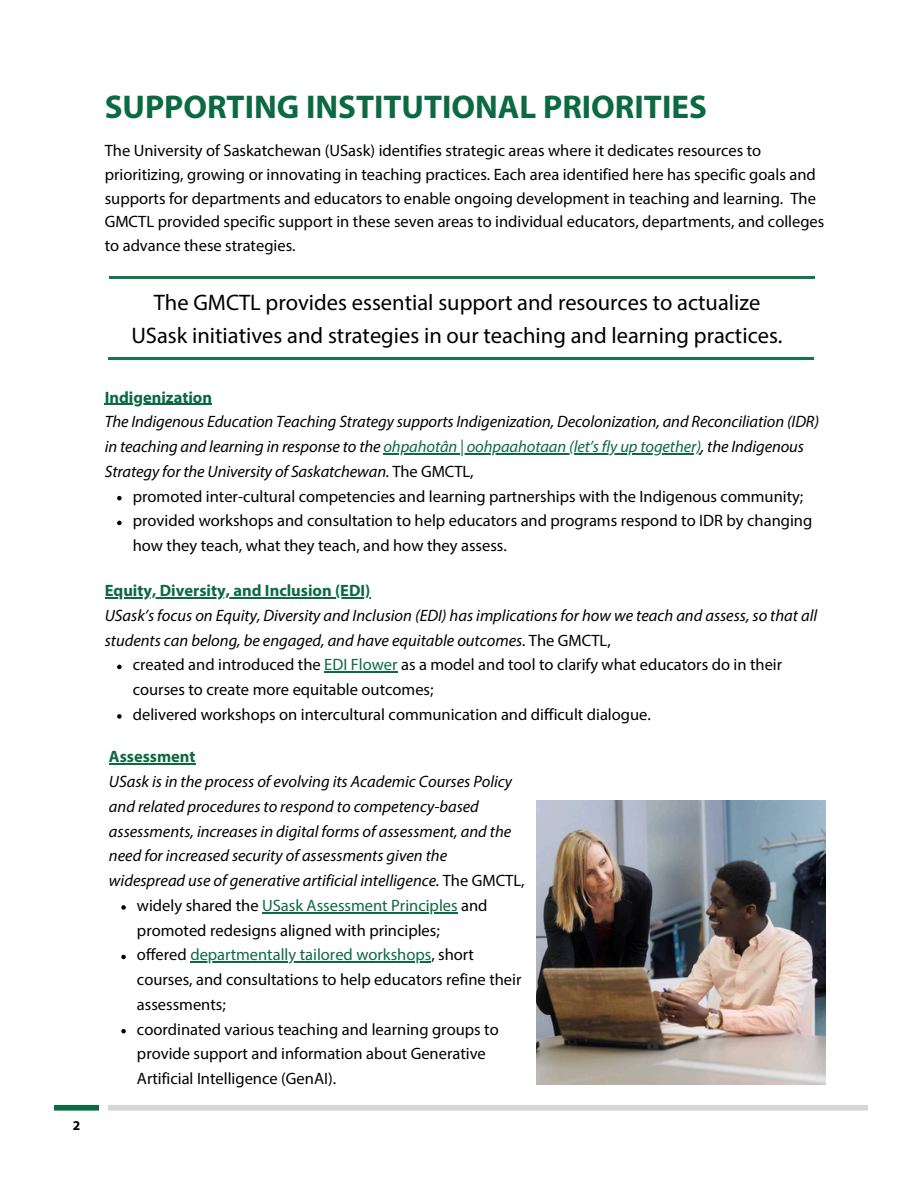
<style>
.page{position:relative;width:918px;height:1188px;background:#fff}
.page>*{position:absolute;margin:0;border:0;box-sizing:border-box;transform-origin:0 0}
.t1{font:700 33px "Myriad Pro";color:#0b6a41}
.t2{font:22.5px/33.8px "Myriad Pro";color:#000;text-align:center}
.t3{font:16.5px/24.8px "Myriad Pro";color:#000}
.t4{font:italic 16.5px/24.8px "Myriad Pro";color:#000}
.t5{font:700 16.5px "Myriad Pro";color:#0b6a41}
.t6{font:16.5px "Myriad Pro";color:#0b6a41}
.t7{font:700 13.5px "Myriad Pro";color:#000}
.s1{color:#0b6a41}
.s2{font-style:italic}
.s3{font-style:normal}
.s4{color:#000}
</style>
<div class="page">
<hr style="left:109px;top:276px;width:706px;height:2px;background:#15784c">
<hr style="left:108px;top:357px;width:706px;height:3px;background:#15784c">
<hr style="left:109px;top:763px;width:87px;height:2px;background:#0b6a41">
<svg style="left:121px;top:905px;width:5px;height:5px"></svg>
<hr style="left:262px;top:912px;width:196px;height:1px;background:#0b6a41">
<svg style="left:121px;top:955px;width:5px;height:4px"></svg>
<hr style="left:190px;top:961px;width:241px;height:2px;background:#0b6a41">
<svg style="left:121px;top:1029px;width:5px;height:4px"></svg>
<hr style="left:105px;top:404px;width:107px;height:1px;background:#0b6a41">
<hr style="left:383px;top:453px;width:318px;height:1px;background:#0b6a41">
<svg style="left:117px;top:496px;width:5px;height:4px"></svg>
<svg style="left:117px;top:521px;width:5px;height:4px"></svg>
<hr style="left:105px;top:597px;width:265px;height:1px;background:#0b6a41">
<svg style="left:117px;top:665px;width:5px;height:4px"></svg>
<hr style="left:324px;top:671px;width:74px;height:2px;background:#0b6a41">
<svg style="left:117px;top:714px;width:5px;height:5px"></svg>
<div style="left:108px;top:1105px;width:760px;height:6px;background:#d6d6d4"></div>
<div style="left:54px;top:1105px;width:45px;height:6px;background:#0b6a41"></div>
<img style="left:537px;top:801px;width:289px;height:283px">
<p class="t7" style="left:73px;top:1119px;width:9px">2</p>
<p class="t1" style="left:105px;top:94px;width:604px">SUPPORTING INSTITUTIONAL PRIORITIES</p>
<p class="t3" style="left:105px;top:140px;width:721px;line-height:23.7px">The University of Saskatchewan (USask) identifies strategic areas where it dedicates resources to prioritizing, growing or innovating in teaching practices. Each area identified here has specific goals and supports for departments and educators to enable ongoing development in teaching and learning. The GMCTL provided specific support in these seven areas to individual educators, departments, and colleges to advance these strategies.</p>
<p class="t2" style="left:131px;top:287px;width:653px">The GMCTL provides essential support and resources to actualize<br>USask initiatives and strategies in our teaching and learning practices.</p>
<p class="t5" style="left:105px;top:390px;width:109px">Indigenization</p>
<p class="t4" style="left:105px;top:411px;width:716px">The Indigenous Education Teaching Strategy supports Indigenization, Decolonization, and Reconciliation (IDR) in teaching and learning in response to the <span class="s1">ohpahotân | oohpaahotaan (let’s fly up together)</span>, the Indigenous</p>
<p class="t3" style="left:133px;top:460px;width:681px;text-indent:-28px"><span class="s2">Strategy for the University of Saskatchewan.</span> The GMCTL,<br>promoted inter-cultural competencies and learning partnerships with the Indigenous community; provided workshops and consultation to help educators and programs respond to IDR by changing</p>
<p class="t3" style="left:133px;top:535px;width:376px">how they teach, what they teach, and how they assess.</p>
<p class="t5" style="left:105px;top:584px;width:267px">Equity, Diversity, and Inclusion (EDI)</p>
<p class="t4" style="left:105px;top:604px;width:714px">USask’s focus on Equity, Diversity and Inclusion (EDI) has implications for how we teach and assess, so that all students can belong, be engaged, and have equitable outcomes. <span class="s3">The GMCTL,</span></p>
<p class="t3" style="left:133px;top:654px;width:651px">created and introduced the <span class="s1">EDI Flower</span> as a model and tool to clarify what educators do in their courses to create more equitable outcomes;</p>
<p class="t3" style="left:133px;top:703px;width:520px">delivered workshops on intercultural communication and difficult dialogue.</p>
<p class="t5" style="left:109px;top:750px;width:88px">Assessment</p>
<p class="t4" style="left:109px;top:771px;width:417px">USask is in the process of evolving its Academic Courses Policy and related procedures to respond to competency-based assessments, increases in digital forms of assessment, and the need for increased security of assessments given the widespread use of generative artificial intelligence. <span class="s3">The GMCTL,</span></p>
<h1 class="t6" style="left:137px;top:898px;width:352px"><span class="s4">widely shared the</span> USask Assessment Principles <span class="s4">and</span></h1>
<p class="t3" style="left:137px;top:919px;width:338px">promoted redesigns aligned with principles; offered <span class="s1">departmentally tailored workshops</span>, short</p>
<h2 class="t3" style="left:137px;top:969px;width:386px">courses, and consultations to help educators refine their assessments;<br>coordinated various teaching and learning groups to</h2>
<p class="t3" style="left:137px;top:1043px;width:350px">provide support and information about Generative<br>Artificial Intelligence (GenAI).</p>
</div>
